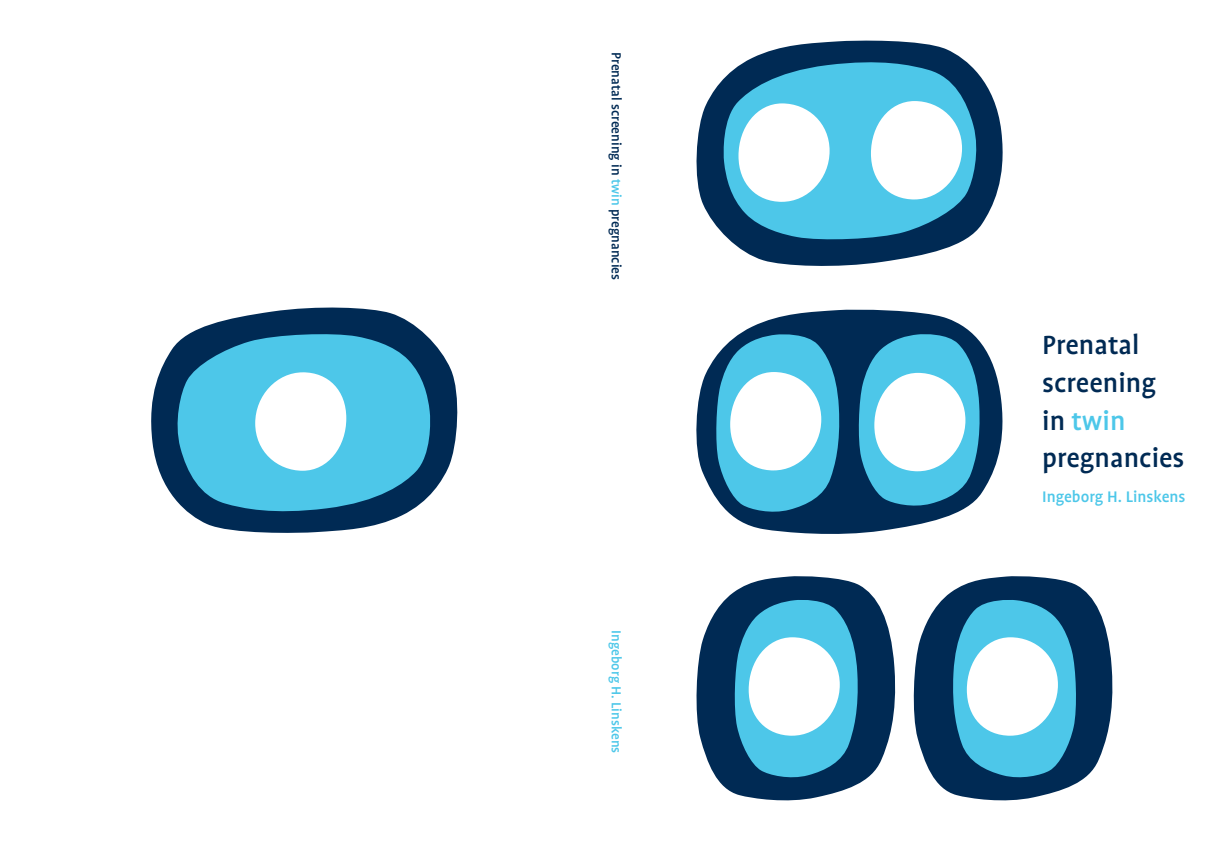
<style>
.page{position:relative;width:1230px;height:851px;background:#fff}
.page>*{position:absolute;margin:0;border:0;box-sizing:border-box;transform-origin:0 0}
.t1{font:500 30px/37.5px "Profile";color:#002a54}
.t2{font:500 17.5px "Profile";color:#4dc7e9}
.t3{font:500 15px "Profile";color:#002a54}
.t4{font:500 15px "Profile";color:#4dc7e9}
.s1{color:#4dc7e9}
</style>
<div class="page">
<svg style="left:696px;top:40px;width:307px;height:226px"></svg>
<svg style="left:151px;top:307px;width:307px;height:226px"></svg>
<svg style="left:696px;top:576px;width:200px;height:225px;fill:#002a54"></svg>
<svg style="left:913px;top:576px;width:200px;height:225px;fill:#002a54"></svg>
<svg style="left:696px;top:309px;width:307px;height:225px;fill:#002a54"></svg>
<svg style="left:721px;top:53px;width:260px;height:194px;background:#378fb3"></svg>
<svg style="left:172px;top:326px;width:260px;height:194px;background:#3c9cbf"></svg>
<svg style="left:732px;top:598px;width:129px;height:183px"></svg>
<svg style="left:949px;top:598px;width:130px;height:183px"></svg>
<svg style="left:713px;top:333px;width:129px;height:182px"></svg>
<svg style="left:856px;top:333px;width:127px;height:176px"></svg>
<svg style="left:871px;top:101px;width:91px;height:98px"></svg>
<svg style="left:738px;top:103px;width:91px;height:99px"></svg>
<svg style="left:255px;top:372px;width:91px;height:98px"></svg>
<p class="t3" style="left:624px;top:52px;width:229px;rotate:90deg">Prenatal screening in <span class="s1">twin</span> pregnancies</p>
<p class="t4" style="left:624px;top:630px;width:124px;rotate:90deg">Ingeborg H. Linskens</p>
<p class="t1" style="left:1042px;top:326px;width:99px">Prenatal</p>
<p class="t1" style="left:1042px;top:364px;width:115px">screening in <span class="s1">twin</span></p>
<p class="t1" style="left:1042px;top:439px;width:144px">pregnancies</p>
<p class="t2" style="left:1042px;top:487px;width:145px">Ingeborg H. Linskens</p>
</div>
